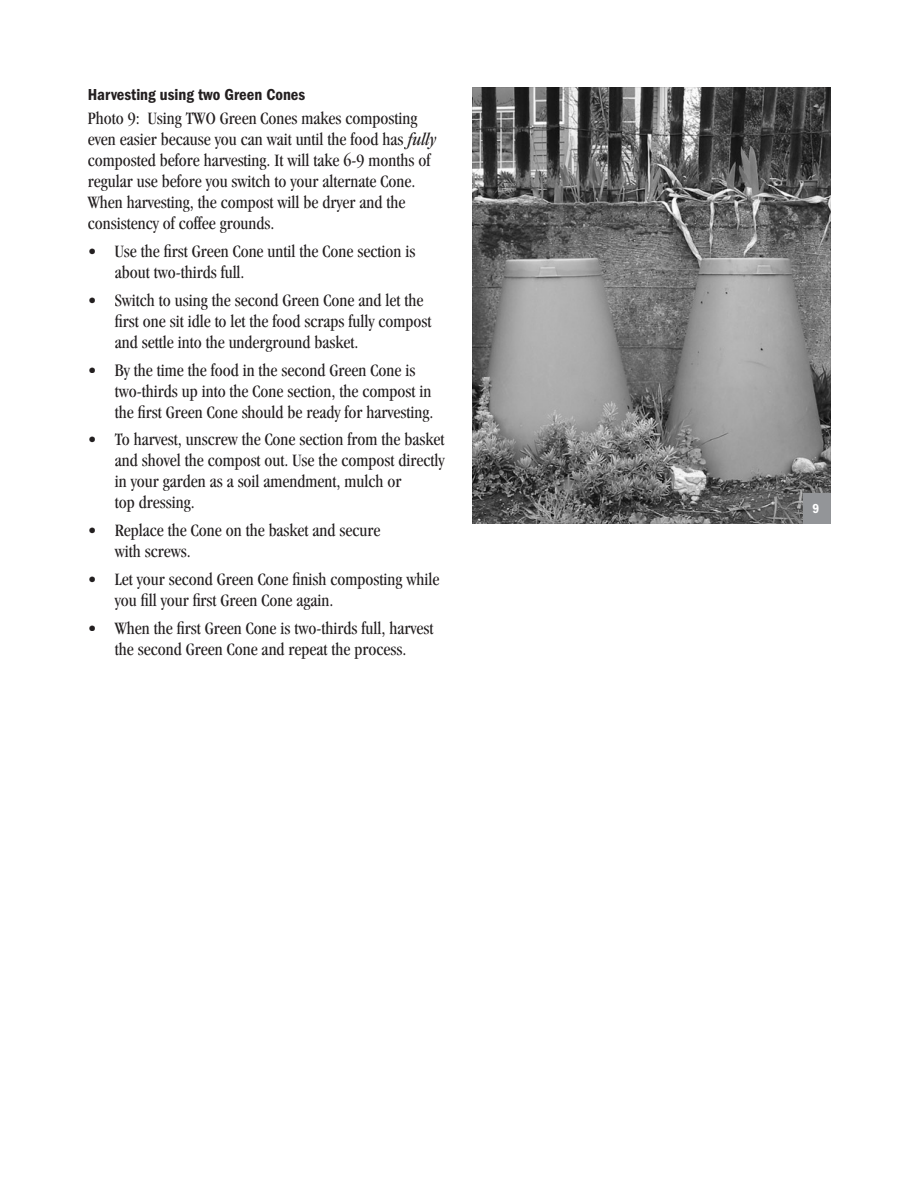
<style>
.page{position:relative;width:918px;height:1188px;background:#fff}
.page>*{position:absolute;margin:0;border:0;box-sizing:border-box;transform-origin:0 0}
.t1{font:condensed 18px/21px "Garamond";color:#231f20}
.t2{font:600 condensed 16.5px "Franklin Gothic";color:#231f20}
.t3{font:600 condensed 13.5px "Franklin Gothic";color:#fff}
.s1{font-style:italic}
</style>
<div class="page">
<svg style="left:472px;top:88px;width:358px;height:436px;background:#777"></svg>
<div style="left:803px;top:493px;width:27px;height:31px;background:#939598"></div>
<p class="t2" style="left:88px;top:85px;width:219px">Harvesting using two Green Cones</p>
<p class="t1" style="left:88px;top:108px;width:350px">Photo 9: Using TWO Green Cones makes composting even easier because you can wait until the food has <span class="s1">fully </span>composted be fore harvesting. It will take 6-9 months of regular use before you switch to your al ter nate Cone.<br>When harvesting, the com post will be dryer and the consistency of coffee grounds.</p>
<p class="t1" style="left:115px;top:241px;width:302px;text-indent:-27px">• Use the first Green Cone until the Cone sec tion is about two-thirds full.</p>
<p class="t1" style="left:115px;top:289px;width:318px;text-indent:-27px">• Switch to using the second Green Cone and let the first one sit idle to let the food scraps fully compost and settle into the un der ground basket.</p>
<p class="t1" style="left:115px;top:359px;width:320px;text-indent:-27px">• By the time the food in the second Green Cone is two-thirds up into the Cone sec tion, the compost in the first Green Cone should be ready for harvesting.</p>
<p class="t1" style="left:115px;top:429px;width:331px;text-indent:-27px">• To harvest, unscrew the Cone section from the basket and shovel the compost out. Use the com post directly in your gar den as a soil amendment, mulch or<br>top dressing.</p>
<p class="t1" style="left:115px;top:520px;width:267px;text-indent:-27px">• Replace the Cone on the basket and secure with screws.</p>
<p class="t1" style="left:115px;top:568px;width:326px;text-indent:-27px">• Let your second Green Cone finish com posting while you fill your first Green Cone again.</p>
<p class="t1" style="left:88px;top:617px;width:347px;text-align:center">• When the first Green Cone is two-thirds full, harvest the second Green Cone and re peat the pro cess.</p>
<p class="t3" style="left:813px;top:501px;width:8px">9</p>
</div>
